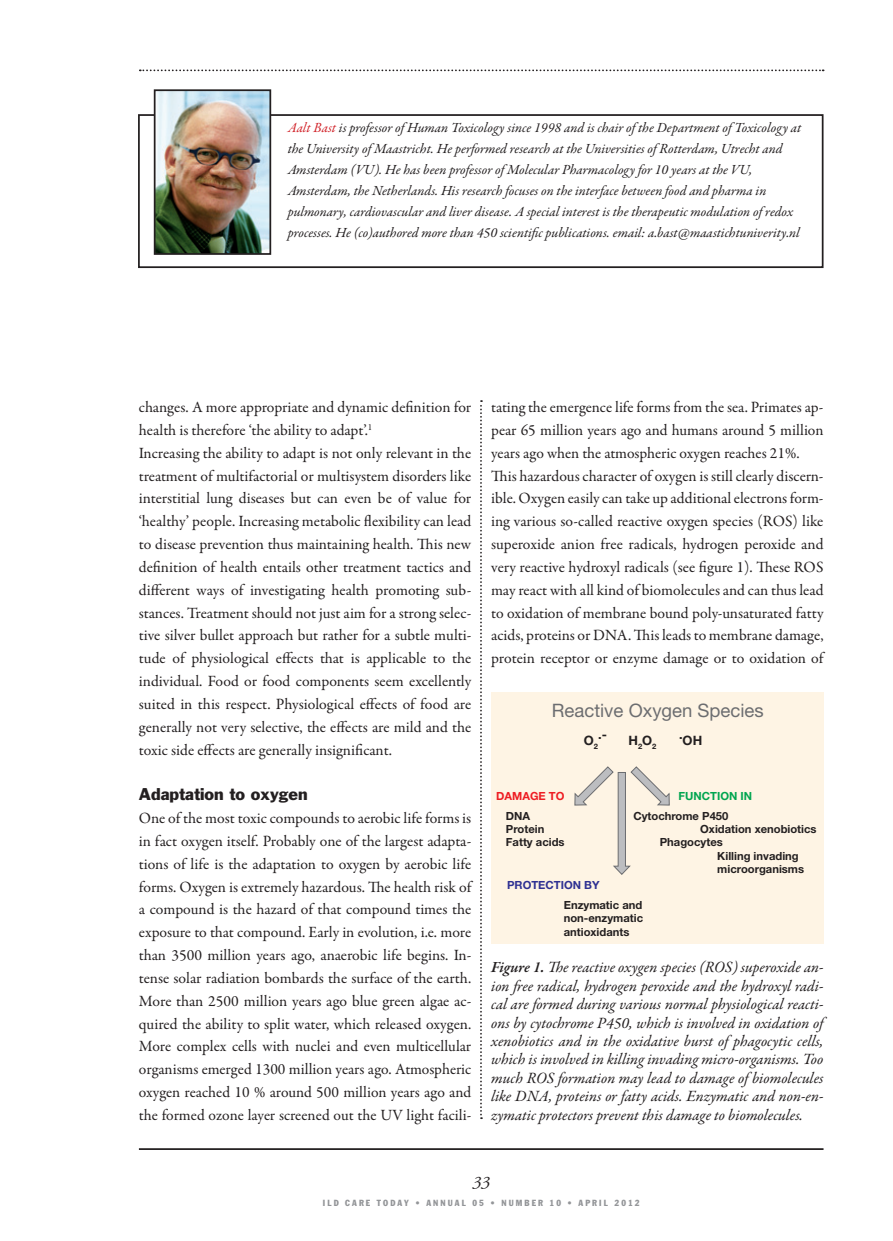
<style>
.page{position:relative;width:893px;height:1241px;background:#fff}
.page>*{position:absolute;margin:0;border:0;box-sizing:border-box;transform-origin:0 0}
.t1{font:18.55px "Helvetica Neue LT";color:#6c6d70}
.t2{font:italic 17.5px "Adobe Garamond Pro";color:#231f20}
.t3{font:15.75px/22.8px "Garamond Premr Pro";color:#231f20}
.t4{font:italic 15.75px/18.4px "Garamond Premr Pro";color:#231f20;text-align:justify}
.t5{font:15.75px "Franklin Gothic LT";color:#231f20}
.t6{font:italic 14px/21px "Garamond Premr Pro";letter-spacing:-.005em;color:#231f20}
.t7{font:700 12.95px "Helvetica Neue LT";color:#231f20}
.t8{font:700 11.2px/13.5px "Helvetica Neue LT";color:#231f20}
.t9{font:700 11.2px "Helvetica Neue LT";color:#2e3092}
.t10{font:700 11.2px "Helvetica Neue LT";color:#00a54f}
.t11{font:700 11.2px "Helvetica Neue LT";color:#ee1d23}
.t12{font:condensed 8.75px "Franklin Gothic LT";letter-spacing:.24em;color:#939598}
.s1{color:#d1232a}
.s2{font-weight:600}
</style>
<div class="page">
<hr style="left:139px;top:1147px;width:684px;height:2px;background:#231f20">
<svg style="left:140px;top:69px;width:684px;height:2px"></svg>
<svg style="left:480px;top:400px;width:2px;height:718px"></svg>
<div style="left:138px;top:114px;width:685px;height:154px;border:2px solid #231f20"></div>
<img style="left:157px;top:92px;width:111px;height:160px">
<div style="left:154px;top:89px;width:117px;height:166px;border:2px solid #231f20"></div>
<div style="left:491px;top:692px;width:332px;height:251px;background:#fef4e4"></div>
<svg style="left:574px;top:766px;width:96px;height:109px"></svg>
<p class="t6" style="left:288px;top:118px;width:515px"><span class="s1">Aalt Bast</span> is professor of Human Toxicology since 1998 and is chair of the Department of Toxicology at the University of Maastricht. He performed research at the Universities of Rotterdam, Utrecht and Amsterdam (VU). He has been professor of Molecular Pharmacology for 10 years at the VU, Amsterdam, the Netherlands. His research focuses on the interface between food and pharma in pulmonary, cardiovascular and liver disease. A special interest is the therapeutic modulation of redox processes. He (co)authored more than 450 scientific publications. email: a.bast@maastichtuniverity.nl</p>
<p class="t3" style="left:139px;top:396px;width:334px">changes. A more appropriate and dynamic definition for health is therefore ‘the ability to adapt’.<sup>1<br></sup>Increasing the ability to adapt is not only relevant in the treatment of multifactorial or multisystem disorders like interstitial lung diseases but can even be of value for ‘healthy’ people. Increasing metabolic flexibility can lead to disease prevention thus maintaining health. This new definition of health entails other treatment tactics and different ways of investigating health promoting sub&shy;stances. Treatment should not just aim for a strong selec&shy;tive silver bullet approach but rather for a subtle multi&shy;tude of physiological effects that is applicable to the individual. Food or food components seem excellently suited in this respect. Physiological effects of food are generally not very selective, the effects are mild and the toxic side effects are generally insignificant.</p>
<p class="t5" style="left:139px;top:784px;width:170px">Adaptation to oxygen</p>
<p class="t3" style="left:139px;top:807px;width:334px;text-align:justify">One of the most toxic compounds to aerobic life forms is in fact oxygen itself. Probably one of the largest adapta&shy;tions of life is the adaptation to oxygen by aerobic life forms. Oxygen is extremely hazardous. The health risk of a compound is the hazard of that compound times the exposure to that compound. Early in evolution, i.e. more than 3500 million years ago, anaerobic life begins. In&shy;tense solar radiation bombards the surface of the earth.<br>More than 2500 million years ago blue green algae ac&shy;quired the ability to split water, which released oxygen.<br>More complex cells with nuclei and even multicellular organisms emerged 1300 million years ago. Atmospheric oxygen reached 10 % around 500 million years ago and the formed ozone layer screened out the UV light facili-</p>
<p class="t3" style="left:491px;top:396px;width:334px">tating the emergence life forms from the sea. Primates ap&shy;pear 65 million years ago and humans around 5 million years ago when the atmospheric oxygen reaches 21%.<br>This hazardous character of oxygen is still clearly discern&shy;ible. Oxygen easily can take up additional electrons form&shy;ing various so-called reactive oxygen species (ROS) like superoxide anion free radicals, hydrogen peroxide and very reactive hydroxyl radicals (see figure 1). These ROS may react with all kind of biomolecules and can thus lead to oxidation of membrane bound poly-unsaturated fatty acids, proteins or DNA. This leads to membrane damage, protein receptor or enzyme damage or to oxidation of</p>
<p class="t1" style="left:552px;top:699px;width:213px">Reactive Oxygen Species</p>
<p class="t11" style="left:496px;top:789px;width:70px">DAMAGE TO</p>
<p class="t7" style="left:584px;top:732px;width:16px">O<sub>2</sub></p>
<p class="t7" style="left:598px;top:726px;width:10px">.-</p>
<p class="t7" style="left:628px;top:732px;width:29px">H<sub>2</sub>O<sub>2</sub></p>
<p class="t7" style="left:679px;top:732px;width:25px">.OH</p>
<p class="t10" style="left:679px;top:789px;width:75px">FUNCTION IN</p>
<p class="t8" style="left:633px;top:808px;width:97px">Cytochrome P450</p>
<p class="t8" style="left:700px;top:821px;width:118px">Oxidation xenobiotics</p>
<p class="t8" style="left:660px;top:835px;width:64px">Phagocytes</p>
<p class="t8" style="left:717px;top:848px;width:83px">Killing invading</p>
<p class="t8" style="left:717px;top:862px;width:88px">microorganisms</p>
<p class="t8" style="left:506px;top:808px;width:60px">DNA<br>Protein<br>Fatty acids</p>
<p class="t9" style="left:507px;top:878px;width:94px">PROTECTION BY</p>
<p class="t8" style="left:564px;top:897px;width:81px;text-align:justify">Enzymatic and non-enzymatic antioxidants</p>
<p class="t4" style="left:491px;top:958px;width:334px"><span class="s2">Figure 1.</span> The reactive oxygen species (ROS) superoxide an&shy;ion free radical, hydrogen peroxide and the hydroxyl radi&shy;cal are formed during various normal physiological reacti&shy;ons by cytochrome P450, which is involved in oxidation of xenobiotics and in the oxidative burst of phagocytic cells, which is involved in killing invading micro-organisms. Too much ROS formation may lead to damage of biomolecules like DNA, proteins or fatty acids. Enzymatic and non-en&shy;zymatic protectors prevent this damage to biomolecules.</p>
<p class="t2" style="left:472px;top:1172px;width:19px">33</p>
<p class="t12" style="left:323px;top:1197px;width:318px">ILD CARE TODAY • ANNUAL 05 • NUMBER 10 • APRIL 2012</p>
</div>
